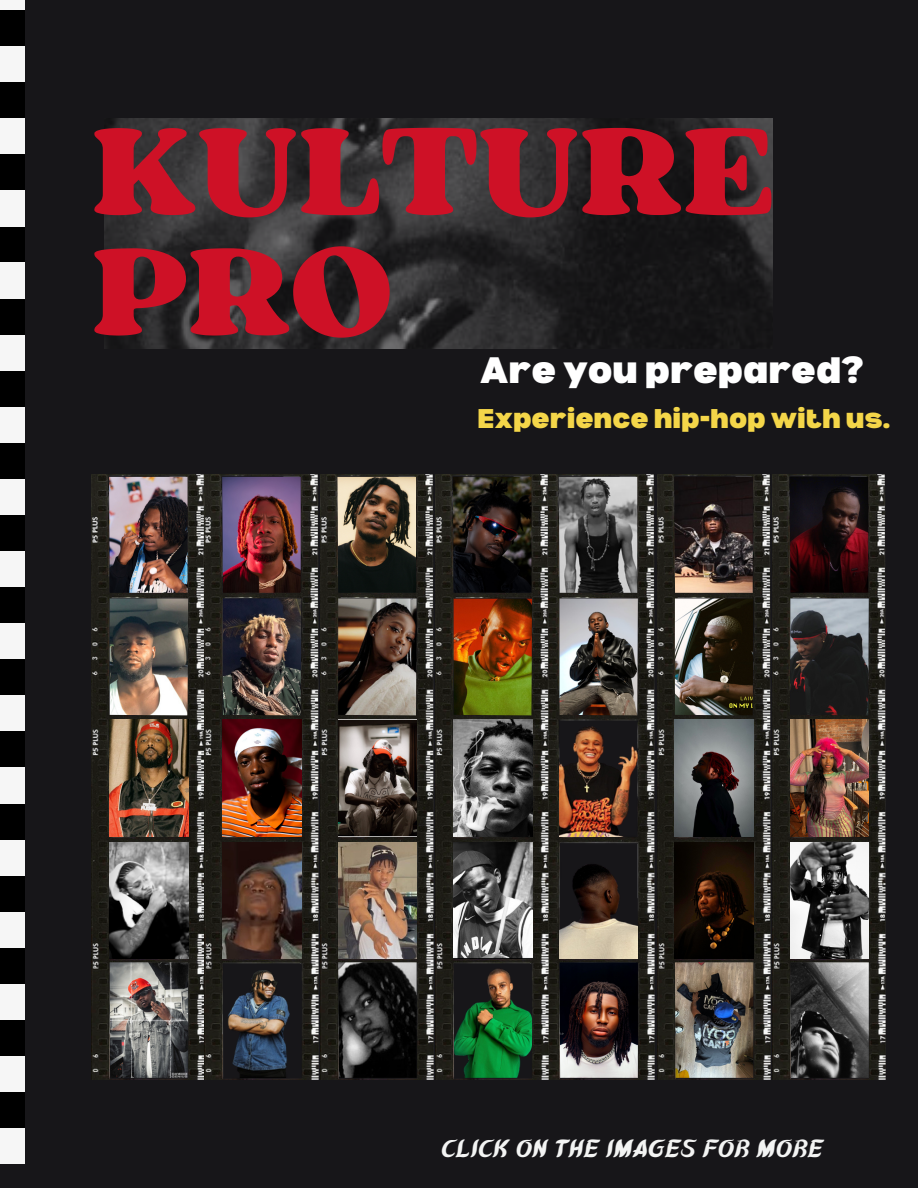
<style>
.page{position:relative;width:918px;height:1188px;background:#171619}
.page>*{position:absolute;margin:0;border:0;box-sizing:border-box;transform-origin:0 0}
.t1{font:131.25px/120.3px "Sergio Trendy";color:#ce1126}
.t2{font:900 36px "Bernoru";color:#fff}
.t3{font:900 26.55px "Bernoru";color:#f4d649}
.t4{font:italic 26.55px "Kawit Free Ext";color:#f3f4f3}
</style>
<div class="page">
<img style="left:92px;top:474px;width:226px;height:606px">
<img style="left:109px;top:477px;width:79px;height:116px">
<img style="left:110px;top:599px;width:78px;height:116px">
<img style="left:110px;top:720px;width:78px;height:117px">
<img style="left:110px;top:842px;width:78px;height:116px">
<img style="left:110px;top:962px;width:78px;height:116px">
<img style="left:222px;top:477px;width:79px;height:116px">
<img style="left:223px;top:599px;width:78px;height:116px">
<img style="left:223px;top:720px;width:78px;height:117px">
<img style="left:223px;top:842px;width:78px;height:116px">
<img style="left:223px;top:962px;width:78px;height:116px">
<img style="left:549px;top:474px;width:106px;height:606px">
<img style="left:559px;top:477px;width:78px;height:116px">
<img style="left:559px;top:599px;width:79px;height:116px">
<img style="left:559px;top:720px;width:79px;height:117px">
<img style="left:559px;top:842px;width:79px;height:116px">
<img style="left:559px;top:962px;width:79px;height:116px">
<img style="left:436px;top:474px;width:113px;height:606px">
<img style="left:453px;top:477px;width:78px;height:116px">
<img style="left:454px;top:599px;width:78px;height:116px">
<img style="left:454px;top:720px;width:78px;height:117px">
<img style="left:454px;top:842px;width:78px;height:116px">
<img style="left:454px;top:962px;width:78px;height:116px">
<img style="left:320px;top:474px;width:113px;height:606px">
<img style="left:337px;top:477px;width:79px;height:116px">
<img style="left:338px;top:599px;width:79px;height:116px">
<img style="left:338px;top:720px;width:79px;height:117px">
<img style="left:338px;top:842px;width:79px;height:116px">
<img style="left:338px;top:962px;width:78px;height:116px">
<img style="left:772px;top:474px;width:114px;height:606px">
<img style="left:790px;top:477px;width:78px;height:116px">
<img style="left:790px;top:599px;width:79px;height:116px">
<img style="left:790px;top:720px;width:79px;height:117px">
<img style="left:790px;top:842px;width:79px;height:116px">
<img style="left:790px;top:962px;width:79px;height:116px">
<img style="left:657px;top:474px;width:113px;height:606px">
<img style="left:674px;top:477px;width:79px;height:116px">
<img style="left:675px;top:599px;width:78px;height:116px">
<img style="left:675px;top:720px;width:78px;height:117px">
<img style="left:675px;top:842px;width:78px;height:116px">
<img style="left:675px;top:962px;width:78px;height:116px">
<div style="left:0;top:1128px;width:24px;height:36px;background:#f6f6f6"></div>
<div style="left:0;top:1091px;width:24px;height:37px;background:#000"></div>
<div style="left:0;top:1056px;width:24px;height:36px;background:#f6f6f6"></div>
<div style="left:0;top:1019px;width:24px;height:37px;background:#000"></div>
<div style="left:0;top:983px;width:24px;height:37px;background:#f6f6f6"></div>
<div style="left:0;top:947px;width:24px;height:36px;background:#000"></div>
<div style="left:0;top:911px;width:24px;height:36px;background:#f6f6f6"></div>
<div style="left:0;top:875px;width:24px;height:36px;background:#000"></div>
<div style="left:0;top:839px;width:24px;height:36px;background:#f6f6f6"></div>
<div style="left:0;top:803px;width:24px;height:36px;background:#000"></div>
<div style="left:0;top:767px;width:24px;height:36px;background:#f6f6f6"></div>
<div style="left:0;top:731px;width:24px;height:36px;background:#000"></div>
<div style="left:0;top:695px;width:24px;height:36px;background:#f6f6f6"></div>
<div style="left:0;top:659px;width:24px;height:36px;background:#000"></div>
<div style="left:0;top:623px;width:24px;height:36px;background:#f6f6f6"></div>
<div style="left:0;top:587px;width:24px;height:36px;background:#000"></div>
<div style="left:0;top:551px;width:24px;height:36px;background:#f6f6f6"></div>
<div style="left:0;top:514px;width:24px;height:37px;background:#000"></div>
<div style="left:0;top:478px;width:24px;height:37px;background:#f6f6f6"></div>
<div style="left:0;top:442px;width:24px;height:36px;background:#000"></div>
<div style="left:0;top:406px;width:24px;height:37px;background:#f6f6f6"></div>
<div style="left:0;top:370px;width:24px;height:36px;background:#000"></div>
<div style="left:0;top:334px;width:24px;height:36px;background:#f6f6f6"></div>
<div style="left:0;top:298px;width:24px;height:36px;background:#000"></div>
<div style="left:0;top:262px;width:24px;height:36px;background:#f6f6f6"></div>
<div style="left:0;top:226px;width:24px;height:36px;background:#000"></div>
<div style="left:0;top:190px;width:24px;height:36px;background:#f6f6f6"></div>
<div style="left:0;top:154px;width:24px;height:36px;background:#000"></div>
<div style="left:0;top:118px;width:24px;height:36px;background:#f6f6f6"></div>
<div style="left:0;top:82px;width:24px;height:36px;background:#000"></div>
<div style="left:0;top:46px;width:24px;height:36px;background:#f6f6f6"></div>
<div style="left:0;top:10px;width:24px;height:36px;background:#000"></div>
<div style="left:0;top:0;width:24px;height:10px;background:#f6f6f6"></div>
<img style="left:105px;top:119px;width:668px;height:229px">
<h1 class="t1" style="left:92px;top:109px;width:683px">KULTURE<br>PRO</h1>
<h2 class="t2" style="left:480px;top:349px;width:385px">Are you prepared?</h2>
<p class="t3" style="left:477px;top:403px;width:415px">Experience hip-hop with us.</p>
<p class="t4" style="left:442px;top:1137px;width:384px">CLICK ON THE IMAGES FOR MORE</p>
</div>
